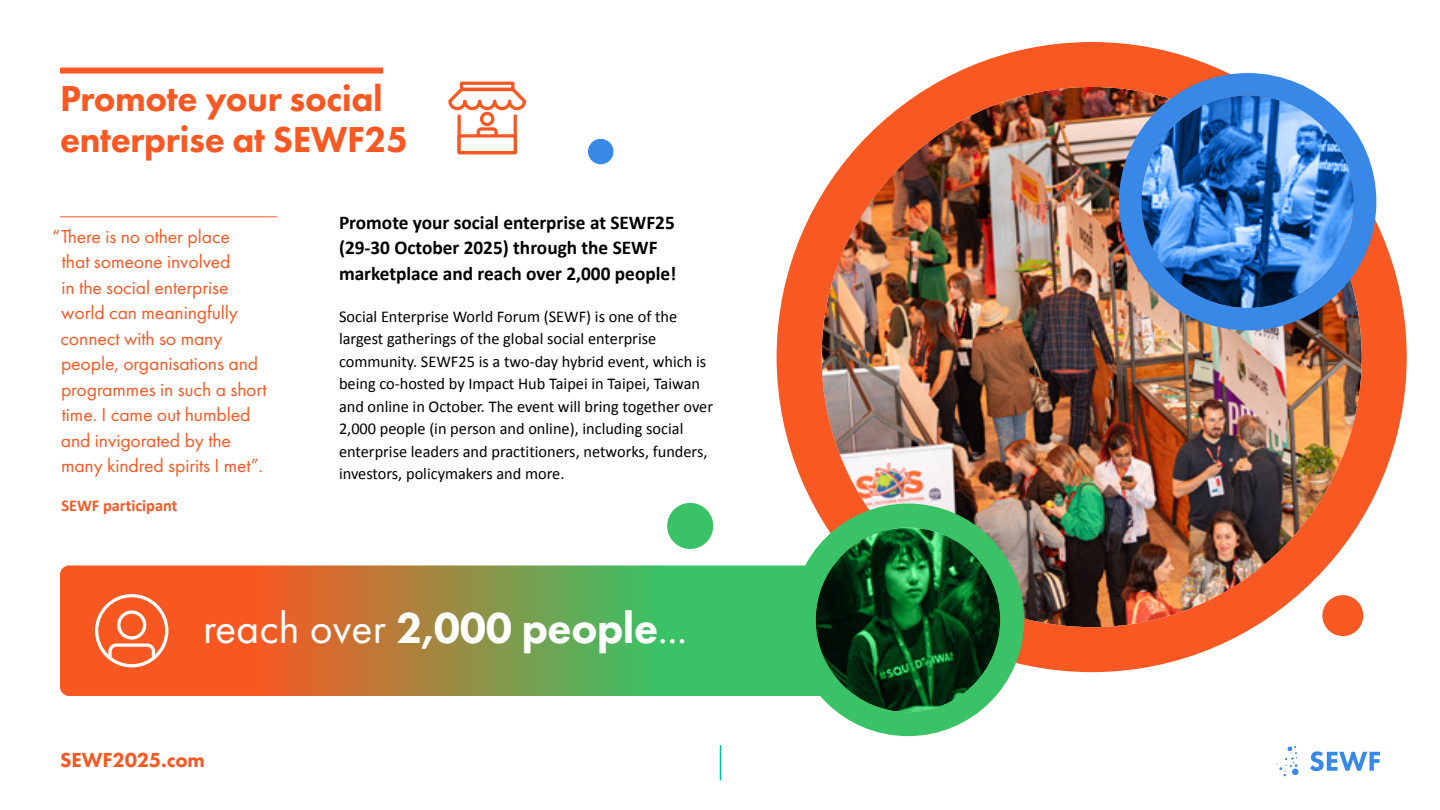
<style>
.page{position:relative;width:1440px;height:810px;background:#fff}
.page>*{position:absolute;margin:0;border:0;box-sizing:border-box;transform-origin:0 0}
.t1{font:45px "Futura PT";color:#fff}
.t2{font:800 37.35px/40.5px "Futura PT";letter-spacing:-.01em;color:#f85822}
.t3{font:800 21.15px "Futura PT";letter-spacing:-.01em;color:#f85822}
.t4{font:19.5px/25.5px "Futura PT";letter-spacing:-.005em;color:#f85822}
.t5{font:700 19.5px/25.5px "Calibri";color:#000}
.t6{font:16.5px/22.5px "Calibri";color:#000}
.t7{font:700 16.5px "Calibri";color:#f85822}
.s1{font-weight:800}
</style>
<div class="page">
<img style="left:822px;top:87px;width:540px;height:540px;border-radius:270px">
<div style="left:777px;top:42px;width:630px;height:630px;border:45px solid #f85822;border-radius:50%"></div>
<div style="left:1119px;top:73px;width:257px;height:257px;border:22px solid #3788e7;border-radius:50%"></div>
<svg style="left:1141px;top:96px;width:213px;height:212px;background:#3c7ac2"></svg>
<hr style="left:60px;top:216px;width:217px;height:1px;background:#f85822">
<svg style="left:60px;top:565px;width:788px;height:131px;background:#9d8b44"></svg>
<div style="left:792px;top:504px;width:232px;height:232px;border:24px solid #39c266;border-radius:50%"></div>
<svg style="left:816px;top:528px;width:184px;height:184px;background:#06411a"></svg>
<svg style="left:476px;top:126px;width:22px;height:8px"></svg>
<div style="left:480px;top:112px;width:14px;height:14px;border:3px solid #f85822;border-radius:50%"></div>
<svg style="left:60px;top:42px;width:1280px;height:70px"></svg>
<div style="left:460px;top:82px;width:55px;height:9px;border:3px solid #f85822"></div>
<div style="left:457px;top:114px;width:60px;height:40px;border:3px solid #f85822"></div>
<div style="left:457px;top:134px;width:60px;height:20px;background:#fff;border:3px solid #f85822"></div>
<svg style="left:107px;top:642px;width:50px;height:24px"></svg>
<div style="left:117px;top:610px;width:29px;height:30px;border:3px solid #fff;border-radius:50%"></div>
<div style="left:95px;top:594px;width:73px;height:73px;border:3px solid #fff;border-radius:50%"></div>
<svg style="left:588px;top:138px;width:26px;height:27px"></svg>
<svg style="left:667px;top:502px;width:47px;height:47px"></svg>
<svg style="left:1322px;top:595px;width:42px;height:42px"></svg>
<svg style="left:1310px;top:751px;width:70px;height:20px"></svg>
<svg style="left:1277px;top:746px;width:22px;height:31px"></svg>
<hr style="left:720px;top:746px;width:1px;height:34px;background:#00be96">
<h2 class="t2" style="left:60px;top:78px;width:350px">Promote your social enterprise at SEWF25</h2>
<p class="t4" style="left:60px;top:223px;width:208px;text-indent:-8px">“There is no other place<br>that someone involved<br>in the social enterprise world can meaningfully connect with so many people, organisations and programmes in such a short time. I came out humbled and invigorated by the many kindred spirits I met”.</p>
<p class="t7" style="left:61px;top:494px;width:117px">SEWF participant</p>
<p class="t5" style="left:339px;top:209px;width:339px">Promote your social enterprise at SEWF25 (29-30 October 2025) through the SEWF marketplace and reach over 2,000 people!</p>
<p class="t6" style="left:339px;top:304px;width:376px">Social Enterprise World Forum (SEWF) is one of the largest gatherings of the global social enterprise community. SEWF25 is a two-day hybrid event, which is being co-hosted by Impact Hub Taipei in Taipei, Taiwan and online in October. The event will bring together over 2,000 people (in person and online), including social enterprise leaders and practitioners, networks, funders, investors, policymakers and more.</p>
<h1 class="t1" style="left:203px;top:602px;width:486px">reach over <span class="s1">2,000 people</span>...</h1>
<p class="t3" style="left:60px;top:746px;width:146px">SEWF2025.com</p>
</div>
